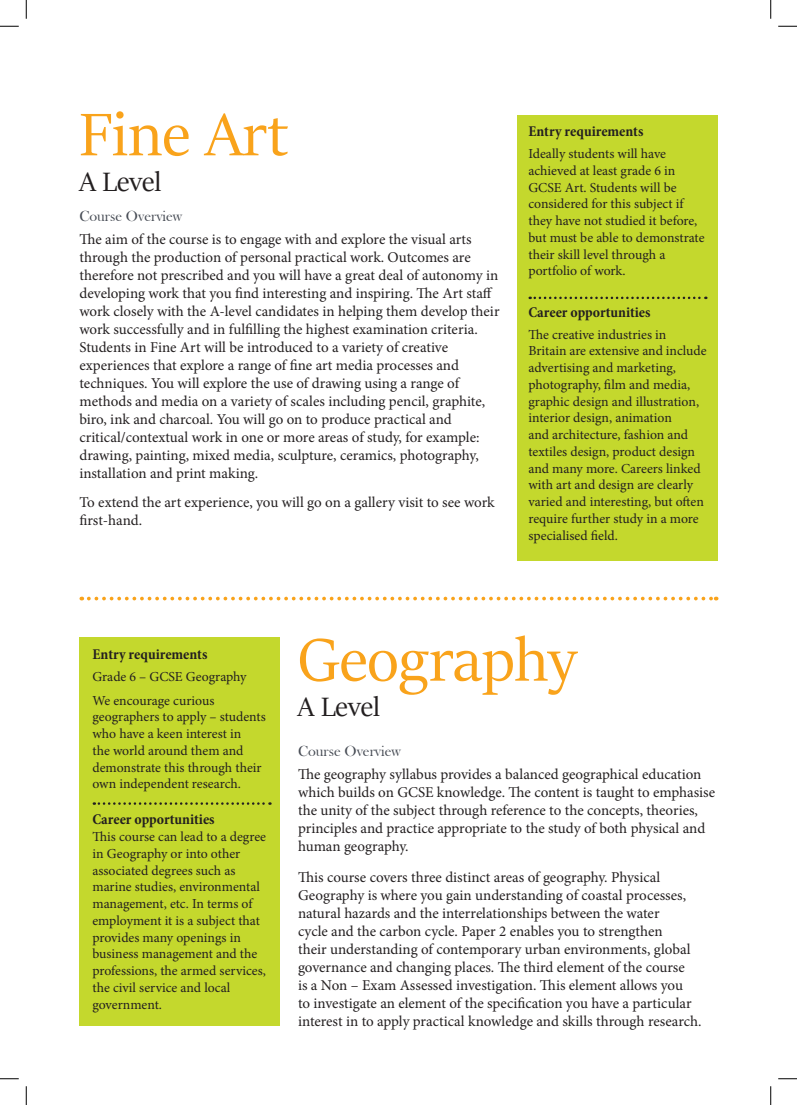
<style>
.page{position:relative;width:797px;height:1105px;background:#fff}
.page>*{position:absolute;margin:0;border:0;box-sizing:border-box;transform-origin:0 0}
.t1{font:67.5px "Sitka Banner";color:#f9a31b}
.t2{font:30px "Sitka Banner";color:#231f20}
.t3{font:15px/18px "Minion Pro";color:#231f20}
.t4{font:700 condensed 15px "Minion Pro";letter-spacing:-.005em;color:#231f20}
.t5{font:15px "Bask Old Face";color:#464b54}
.t6{font:13.75px/16.8px "Minion Pro";color:#231f20}
</style>
<div class="page">
<div style="left:516px;top:115px;width:201px;height:446px;background:#c4d82d"></div>
<svg style="left:529px;top:297px;width:177px;height:2px"></svg>
<div style="left:79px;top:637px;width:201px;height:388px;background:#c4d82d"></div>
<svg style="left:89px;top:597px;width:627px;height:3px"></svg>
<svg style="left:94px;top:802px;width:176px;height:3px"></svg>
<svg style="left:0;top:25px;width:19px;height:2px"></svg>
<svg style="left:778px;top:25px;width:19px;height:2px"></svg>
<svg style="left:0;top:1078px;width:19px;height:1px"></svg>
<svg style="left:778px;top:1078px;width:19px;height:1px"></svg>
<svg style="left:25px;top:0;width:2px;height:19px"></svg>
<svg style="left:25px;top:1086px;width:2px;height:19px"></svg>
<svg style="left:770px;top:0;width:1px;height:19px"></svg>
<svg style="left:770px;top:1086px;width:1px;height:19px"></svg>
<p class="t1" style="left:79px;top:88px;width:209px">Fine Art</p>
<p class="t2" style="left:79px;top:161px;width:84px">A Level</p>
<p class="t5" style="left:79px;top:208px;width:104px">Course Overview</p>
<p class="t3" style="left:79px;top:231px;width:421px">The aim of the course is to engage with and explore the visual arts through the production of personal practical work. Outcomes are therefore not prescribed and you will have a great deal of autonomy in developing work that you find interesting and inspiring. The Art staff work closely with the A-level candidates in helping them develop their work successfully and in fulfilling the highest examination criteria.</p>
<p class="t3" style="left:79px;top:339px;width:407px">Students in Fine Art will be introduced to a variety of creative experiences that explore a range of fine art media processes and techniques. You will explore the use of drawing using a range of methods and media on a variety of scales including pencil, graphite, biro, ink and charcoal. You will go on to produce practical and critical/contextual work in one or more areas of study, for example: drawing, painting, mixed media, sculpture, ceramics, photography, installation and print making.</p>
<p class="t3" style="left:79px;top:493px;width:417px">To extend the art experience, you will go on a gallery visit to see work first-hand.</p>
<p class="t4" style="left:528px;top:121px;width:116px">Entry requirements</p>
<p class="t6" style="left:528px;top:145px;width:178px">Ideally students will have achieved at least grade 6 in<br>GCSE Art. Students will be considered for this subject if they have not studied it before, but must be able to demonstrate their skill level through a portfolio of work.</p>
<p class="t4" style="left:528px;top:302px;width:124px">Career opportunities</p>
<p class="t6" style="left:528px;top:326px;width:180px">The creative industries in<br>Britain are extensive and include advertising and marketing, photography, film and media, graphic design and illustration, interior design, animation<br>and architecture, fashion and textiles design, product design and many more. Careers linked with art and design are clearly varied and interesting, but often require further study in a more specialised field.</p>
<p class="t4" style="left:92px;top:644px;width:116px">Entry requirements</p>
<p class="t6" style="left:92px;top:668px;width:156px">Grade 6 – GCSE Geography</p>
<p class="t6" style="left:92px;top:692px;width:175px">We encourage curious geographers to apply – students who have a keen interest in<br>the world around them and demonstrate this through their own independent research.</p>
<p class="t4" style="left:92px;top:809px;width:124px">Career opportunities</p>
<p class="t6" style="left:92px;top:828px;width:175px">This course can lead to a degree in Geography or into other associated degrees such as marine studies, environmental management, etc. In terms of employment it is a subject that provides many openings in business management and the professions, the armed services, the civil service and local government.</p>
<p class="t1" style="left:298px;top:613px;width:280px">Geography</p>
<p class="t2" style="left:298px;top:686px;width:84px">A Level</p>
<p class="t5" style="left:298px;top:742px;width:104px">Course Overview</p>
<p class="t3" style="left:298px;top:765px;width:418px">The geography syllabus provides a balanced geographical education which builds on GCSE knowledge. The content is taught to emphasise the unity of the subject through reference to the concepts, theories, principles and practice appropriate to the study of both physical and human geography.</p>
<p class="t3" style="left:298px;top:868px;width:405px">This course covers three distinct areas of geography. Physical Geography is where you gain understanding of coastal processes, natural hazards and the interrelationships between the water<br>cycle and the carbon cycle. Paper 2 enables you to strengthen<br>their understanding of contemporary urban environments, global governance and changing places. The third element of the course<br>is a Non – Exam Assessed investigation. This element allows you<br>to investigate an element of the specification you have a particular interest in to apply practical knowledge and skills through research.</p>
</div>
